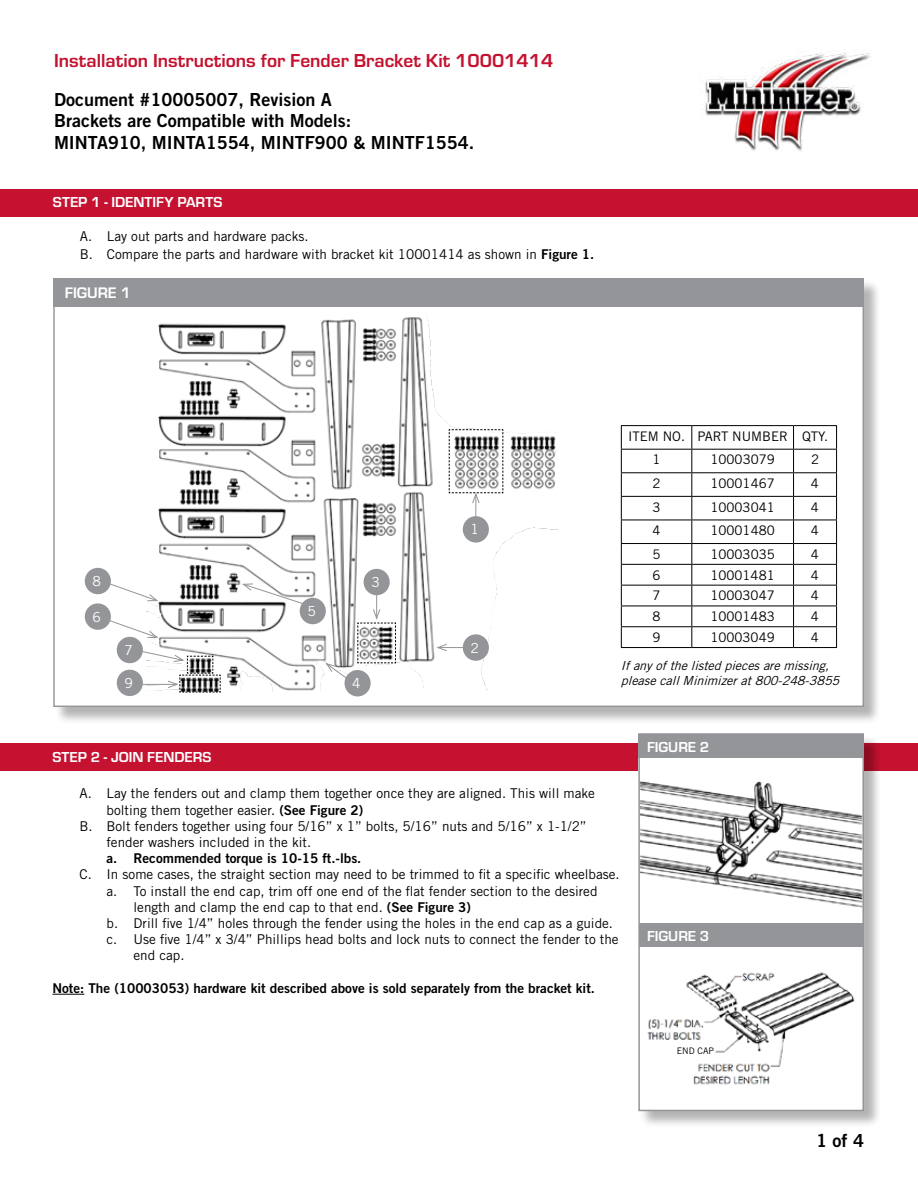
<style>
.page{position:relative;width:918px;height:1188px;background:#fff}
.page>*{position:absolute;margin:0;border:0;box-sizing:border-box;transform-origin:0 0}
.t1{font:700 19.5px "Eurostile";color:#c41230}
.t2{font:18px/21.3px "Trade Gothic LT Std Bd 2";color:#000}
.t3{font:700 15.9px "Eurostile";color:#fff}
.t4{font:700 15px "Eurostile";color:#fff}
.t5{font:13.8px "Trade Gothic LT Std";color:#fff}
.t6{font:13.5px/18px "Trade Gothic LT Std";color:#000}
.t7{font:13.5px "Trade Gothic LT Std Bd 2";color:#000}
.t8{font:13.2px/23.5px "Trade Gothic LT Std";color:#000}
.t9{font:italic 12.45px/15px "Trade Gothic LT Std";color:#000}
.t10{font:9px "Trade Gothic LT Std";color:#000}
.s1{font-family:"Trade Gothic LT Std Bd 2"}
</style>
<div class="page">
<div style="left:54px;top:279px;width:827px;height:445px;background:#000;opacity:.3"></div>
<div style="left:53px;top:278px;width:811px;height:429px;background:#fff;border:1px solid #939598"></div>
<div style="left:0;top:189px;width:918px;height:27px;background:#c41230"></div>
<div style="left:0;top:743px;width:918px;height:28px;background:#c41230"></div>
<img style="left:147px;top:316px;width:412px;height:376px">
<div style="left:53px;top:278px;width:811px;height:29px;background:#939598"></div>
<img style="left:703px;top:53px;width:168px;height:98px">
<hr style="left:52px;top:994px;width:32px;height:1px;background:#000">
<div style="left:300px;top:598px;width:26px;height:26px;background:#939598;border-radius:50%"></div>
<div style="left:85px;top:568px;width:26px;height:26px;background:#939598;border-radius:50%"></div>
<div style="left:85px;top:603px;width:26px;height:27px;background:#939598;border-radius:50%"></div>
<div style="left:117px;top:637px;width:26px;height:26px;background:#939598;border-radius:50%"></div>
<div style="left:117px;top:670px;width:26px;height:26px;background:#939598;border-radius:50%"></div>
<div style="left:463px;top:634px;width:26px;height:27px;background:#939598;border-radius:50%"></div>
<div style="left:463px;top:516px;width:26px;height:27px;background:#939598;border-radius:50%"></div>
<div style="left:345px;top:670px;width:26px;height:26px;background:#939598;border-radius:50%"></div>
<div style="left:364px;top:569px;width:26px;height:26px;background:#939598;border-radius:50%"></div>
<svg style="left:241px;top:583px;width:66px;height:22px"></svg>
<svg style="left:106px;top:619px;width:53px;height:19px"></svg>
<svg style="left:106px;top:582px;width:53px;height:19px"></svg>
<svg style="left:135px;top:649px;width:86px;height:44px"></svg>
<svg style="left:436px;top:643px;width:28px;height:9px"></svg>
<svg style="left:449px;top:429px;width:55px;height:94px"></svg>
<svg style="left:325px;top:663px;width:26px;height:19px"></svg>
<svg style="left:357px;top:593px;width:39px;height:71px"></svg>
<div style="left:640px;top:735px;width:242px;height:394px;background:#000;opacity:.3"></div>
<div style="left:638px;top:734px;width:226px;height:377px;background:#fff"></div>
<img style="left:641px;top:781px;width:220px;height:127px">
<img style="left:647px;top:972px;width:208px;height:113px">
<div style="left:638px;top:734px;width:226px;height:24px;background:#939598"></div>
<div style="left:639px;top:923px;width:225px;height:24px;background:#939598"></div>
<div style="left:638px;top:733px;width:226px;height:378px;border:2px solid #939598"></div>
<hr style="left:621px;top:425px;width:71px;height:1px;background:#000">
<hr style="left:692px;top:425px;width:102px;height:1px;background:#000">
<hr style="left:794px;top:425px;width:43px;height:1px;background:#000">
<hr style="left:621px;top:449px;width:71px;height:1px;background:#000">
<hr style="left:692px;top:449px;width:102px;height:1px;background:#000">
<hr style="left:794px;top:449px;width:43px;height:1px;background:#000">
<hr style="left:621px;top:472px;width:71px;height:1px;background:#000">
<hr style="left:692px;top:472px;width:102px;height:1px;background:#000">
<hr style="left:794px;top:472px;width:43px;height:1px;background:#000">
<hr style="left:621px;top:496px;width:71px;height:1px;background:#000">
<hr style="left:692px;top:496px;width:102px;height:1px;background:#000">
<hr style="left:794px;top:496px;width:43px;height:1px;background:#000">
<hr style="left:621px;top:520px;width:71px;height:1px;background:#000">
<hr style="left:692px;top:520px;width:102px;height:1px;background:#000">
<hr style="left:794px;top:520px;width:43px;height:1px;background:#000">
<hr style="left:621px;top:543px;width:71px;height:1px;background:#000">
<hr style="left:692px;top:543px;width:102px;height:1px;background:#000">
<hr style="left:794px;top:543px;width:43px;height:1px;background:#000">
<hr style="left:621px;top:564px;width:71px;height:1px;background:#000">
<hr style="left:692px;top:564px;width:102px;height:1px;background:#000">
<hr style="left:794px;top:564px;width:43px;height:1px;background:#000">
<hr style="left:621px;top:585px;width:71px;height:1px;background:#000">
<hr style="left:692px;top:585px;width:102px;height:1px;background:#000">
<hr style="left:794px;top:585px;width:43px;height:1px;background:#000">
<hr style="left:621px;top:606px;width:71px;height:1px;background:#000">
<hr style="left:692px;top:606px;width:102px;height:1px;background:#000">
<hr style="left:794px;top:606px;width:43px;height:1px;background:#000">
<hr style="left:621px;top:626px;width:71px;height:1px;background:#000">
<svg style="left:621px;top:426px;width:1px;height:221px"></svg>
<hr style="left:692px;top:626px;width:102px;height:1px;background:#000">
<svg style="left:691px;top:426px;width:1px;height:221px"></svg>
<hr style="left:794px;top:626px;width:43px;height:1px;background:#000">
<svg style="left:793px;top:426px;width:1px;height:221px"></svg>
<svg style="left:836px;top:426px;width:1px;height:221px"></svg>
<hr style="left:621px;top:647px;width:71px;height:1px;background:#000">
<hr style="left:692px;top:647px;width:102px;height:1px;background:#000">
<hr style="left:794px;top:647px;width:43px;height:1px;background:#000">
<div style="left:662px;top:1042px;width:52px;height:17px;background:#fff"></div>
<h1 class="t1" style="left:54px;top:47px;width:501px">Installation Instructions for Fender Bracket Kit 10001414</h1>
<h2 class="t2" style="left:54px;top:89px;width:422px">Document #10005007, Revision A<br>Brackets are Compatible with Models:<br>MINTA910, MINTA1554, MINTF900 &amp; MINTF1554.</h2>
<p class="t4" style="left:53px;top:191px;width:171px">STEP 1 - IDENTIFY PARTS</p>
<p class="t6" style="left:80px;top:227px;width:516px">A. Lay out parts and hardware packs.<br>B. Compare the parts and hardware with bracket kit 10001414 as shown in <span class="s1">Figure 1.</span></p>
<p class="t3" style="left:65px;top:282px;width:67px">FIGURE 1</p>
<p class="t5" style="left:93px;top:573px;width:10px">8</p>
<p class="t5" style="left:93px;top:608px;width:10px">6</p>
<p class="t5" style="left:125px;top:642px;width:10px">7</p>
<p class="t5" style="left:125px;top:675px;width:10px">9</p>
<p class="t5" style="left:307px;top:603px;width:10px">5</p>
<p class="t5" style="left:371px;top:574px;width:10px">3</p>
<p class="t5" style="left:352px;top:675px;width:10px">4</p>
<p class="t5" style="left:471px;top:521px;width:10px">1</p>
<p class="t5" style="left:471px;top:639px;width:10px">2</p>
<p class="t8" style="left:653px;top:424px;width:177px;text-indent:-25px">ITEM NO. PART NUMBER QTY.<br>1</p>
<p class="t8" style="left:710px;top:448px;width:66px">10003079</p>
<p class="t8" style="left:811px;top:448px;width:10px">2</p>
<p class="t8" style="left:653px;top:471px;width:10px">2</p>
<p class="t8" style="left:710px;top:471px;width:66px">10001467</p>
<p class="t8" style="left:811px;top:471px;width:10px">4</p>
<p class="t8" style="left:653px;top:495px;width:10px">3</p>
<p class="t8" style="left:710px;top:495px;width:66px">10003041</p>
<p class="t8" style="left:811px;top:495px;width:10px">4</p>
<p class="t8" style="left:652px;top:519px;width:10px">4</p>
<p class="t8" style="left:710px;top:519px;width:66px">10001480</p>
<p class="t8" style="left:811px;top:519px;width:10px">4</p>
<p class="t8" style="left:652px;top:542px;width:10px">5</p>
<p class="t8" style="left:710px;top:542px;width:66px">10003035</p>
<p class="t8" style="left:811px;top:542px;width:10px">4</p>
<p class="t8" style="left:652px;top:563px;width:10px">6</p>
<p class="t8" style="left:710px;top:563px;width:66px">10001481</p>
<p class="t8" style="left:811px;top:563px;width:10px">4</p>
<p class="t8" style="left:652px;top:584px;width:10px">7</p>
<p class="t8" style="left:710px;top:584px;width:66px">10003047</p>
<p class="t8" style="left:811px;top:584px;width:10px">4</p>
<p class="t8" style="left:652px;top:605px;width:10px">8</p>
<p class="t8" style="left:710px;top:605px;width:66px">10001483</p>
<p class="t8" style="left:811px;top:605px;width:10px">4</p>
<p class="t8" style="left:652px;top:625px;width:10px">9</p>
<p class="t8" style="left:710px;top:625px;width:66px">10003049</p>
<p class="t8" style="left:811px;top:625px;width:10px">4</p>
<p class="t9" style="left:621px;top:658px;width:224px">Ifanyofthelistedpiecesaremissing, pleasecallMinimizerat800-248-3855</p>
<p class="t4" style="left:52px;top:747px;width:160px">STEP 2 - JOIN FENDERS</p>
<p class="t6" style="left:80px;top:784px;width:517px">A. Lay the fenders out and clamp them together once they are aligned. This will make</p>
<p class="t6" style="left:106px;top:801px;width:258px">bolting them together easier. <span class="s1">(See Figure 2)</span></p>
<p class="t6" style="left:80px;top:817px;width:509px">B. Bolt fenders together using four 5/16” x 1” bolts, 5/16” nuts and 5/16” x 1-1/2”</p>
<p class="t6" style="left:106px;top:833px;width:206px">fender washers included in the kit.</p>
<p class="t7" style="left:106px;top:850px;width:256px">a. Recommended torque is 10-15 ft.-lbs.</p>
<p class="t6" style="left:80px;top:865px;width:542px">C. In some cases, the straight section may need to be trimmed to fit a specific wheelbase.</p>
<p class="t6" style="left:106px;top:882px;width:493px">a. To install the end cap, trim off one end of the flat fender section to the desired</p>
<p class="t6" style="left:134px;top:898px;width:339px">length and clamp the end cap to that end. <span class="s1">(See Figure 3)</span></p>
<p class="t6" style="left:106px;top:914px;width:508px">b. Drill five 1/4” holes through the fender using the holes in the end cap as a guide.</p>
<p class="t6" style="left:106px;top:930px;width:514px">c. Use five 1/4” x 3/4” Phillips head bolts and lock nuts to connect the fender to the</p>
<p class="t6" style="left:134px;top:946px;width:53px">end cap.</p>
<p class="t7" style="left:52px;top:980px;width:544px">Note: The (10003053) hardware kit described above is sold separately from the bracket kit.</p>
<p class="t4" style="left:647px;top:736px;width:64px">FIGURE 2</p>
<p class="t4" style="left:647px;top:925px;width:64px">FIGURE 3</p>
<p class="t10" style="left:677px;top:1045px;width:39px">END CAP</p>
<h2 class="t2" style="left:816px;top:1130px;width:49px">1 of 4</h2>
</div>
